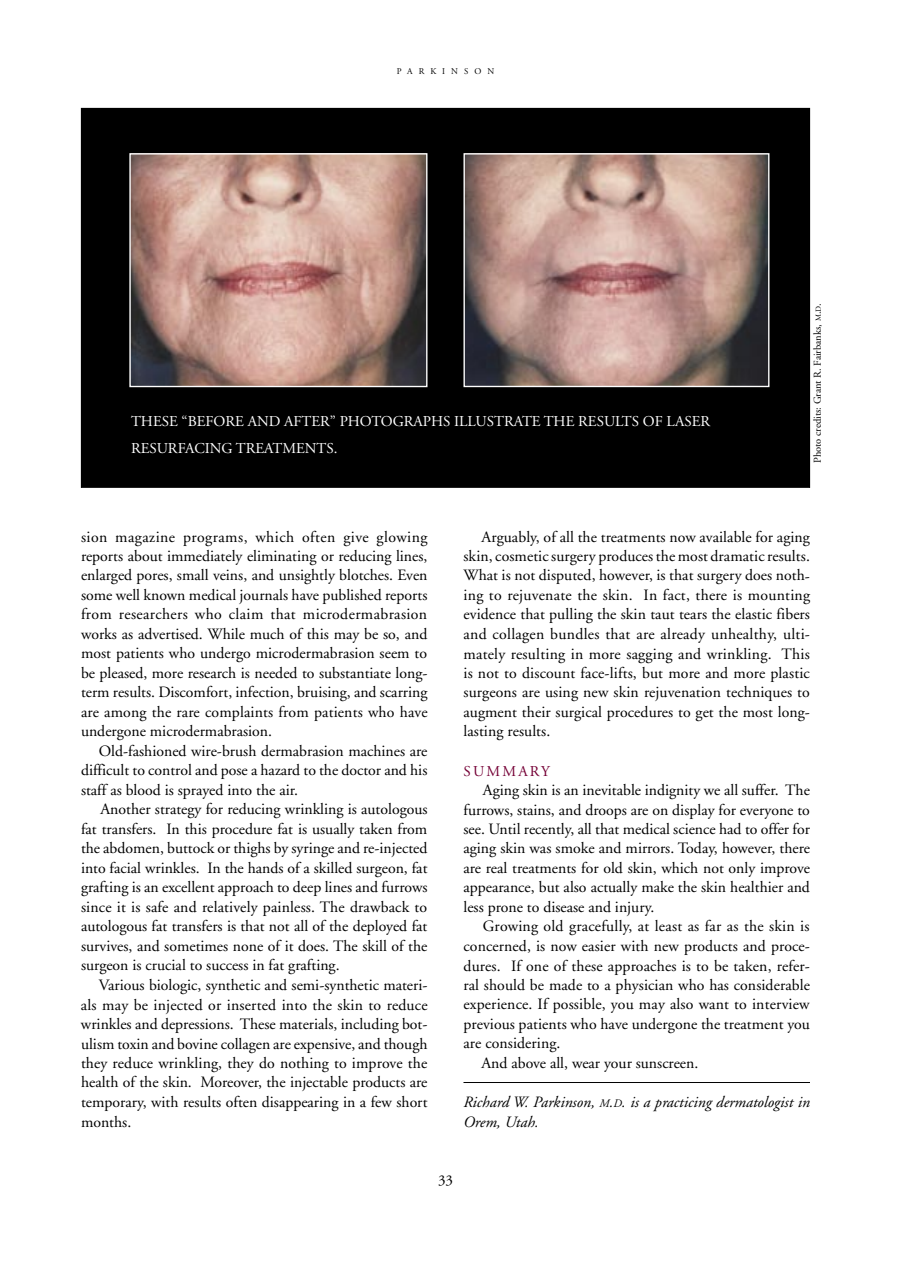
<style>
.page{position:relative;width:918px;height:1269px;background:#fff}
.page>*{position:absolute;margin:0;border:0;box-sizing:border-box;transform-origin:0 0}
.t1{font:15.75px/19.5px "Adobe Garamond";letter-spacing:.005em;color:#000;text-align:justify}
.t2{font:italic 15.75px/19.5px "Adobe Garamond";color:#000}
.t3{font:15px/27px "Adobe Garamond";color:#fff}
.t4{font:15px "Adobe Garamond";letter-spacing:.15em;color:#750036}
.t5{font:15px "Adobe Garamond";color:#000}
.t6{font:10.5px "Adobe Garamond";color:#000}
.t7{font:8.7px "Adobe Garamond";letter-spacing:.685em;color:#000}
.s1{font-size:7.65px}
.s2{font-size:11.55px}
</style>
<div class="page">
<hr style="left:464px;top:1082px;width:346px;height:1px;background:#000">
<div style="left:81px;top:108px;width:729px;height:379px;background:#000"></div>
<img style="left:131px;top:155px;width:294px;height:230px">
<div style="left:129px;top:153px;width:298px;height:234px;border:1px solid #fff"></div>
<img style="left:466px;top:155px;width:302px;height:230px">
<div style="left:464px;top:153px;width:306px;height:234px;border:1px solid #fff"></div>
<p class="t7" style="left:397px;top:66px;width:99px">PARKINSON</p>
<p class="t3" style="left:131px;top:408px;width:581px">THESE “BEFORE AND AFTER” PHOTOGRAPHS ILLUSTRATE THE RESULTS OF LASER<br>RESURFACING TREATMENTS.</p>
<p class="t6" style="left:812px;top:463px;width:162px;rotate:-90deg">Photo credits: Grant R. Fairbanks, <span class="s1">M</span>.<span class="s1">D</span>.</p>
<p class="t1" style="left:81px;top:527px;width:348px">sion magazine programs, which often give glowing reports about immediately eliminating or reducing lines, enlarged pores, small veins, and unsightly blotches. Even some well known medical journals have published reports from researchers who claim that microdermabrasion works as advertised. While much of this may be so, and most patients who undergo microdermabrasion seem to be pleased, more research is needed to substantiate long&shy;term results. Discomfort, infection, bruising, and scarring are among the rare complaints from patients who have undergone microdermabrasion.</p>
<p class="t1" style="left:81px;top:742px;width:348px;text-indent:18px">Old-fashioned wire-brush dermabrasion machines are difficult to control and pose a hazard to the doctor and his staff as blood is sprayed into the air.</p>
<p class="t1" style="left:81px;top:800px;width:348px;text-indent:19px">Another strategy for reducing wrinkling is autologous fat transfers. In this procedure fat is usually taken from the abdomen, buttock or thighs by syringe and re-injected into facial wrinkles. In the hands of a skilled surgeon, fat grafting is an excellent approach to deep lines and furrows since it is safe and relatively painless. The drawback to autologous fat transfers is that not all of the deployed fat survives, and sometimes none of it does. The skill of the surgeon is crucial to success in fat grafting.</p>
<p class="t1" style="left:81px;top:976px;width:348px;text-indent:18px">Various biologic, synthetic and semi-synthetic materi&shy;als may be injected or inserted into the skin to reduce wrinkles and depressions. These materials, including bot&shy;ulism toxin and bovine collagen are expensive, and though they reduce wrinkling, they do nothing to improve the health of the skin. Moreover, the injectable products are temporary, with results often disappearing in a few short months.</p>
<p class="t1" style="left:463px;top:527px;width:348px;text-indent:18px">Arguably, of all the treatments now available for aging skin, cosmetic surgery produces the most dramatic results.<br>What is not disputed, however, is that surgery does noth&shy;ing to rejuvenate the skin. In fact, there is mounting evidence that pulling the skin taut tears the elastic fibers and collagen bundles that are already unhealthy, ulti&shy;mately resulting in more sagging and wrinkling. This is not to discount face-lifts, but more and more plastic surgeons are using new skin rejuvenation techniques to augment their surgical procedures to get the most long&shy;lasting results.</p>
<p class="t4" style="left:464px;top:763px;width:88px">SUMMARY</p>
<p class="t1" style="left:464px;top:781px;width:348px;text-indent:19px">Aging skin is an inevitable indignity we all suffer. The furrows, stains, and droops are on display for everyone to see. Until recently, all that medical science had to offer for aging skin was smoke and mirrors. Today, however, there are real treatments for old skin, which not only improve appearance, but also actually make the skin healthier and less prone to disease and injury.</p>
<p class="t1" style="left:483px;top:917px;width:328px">Growing old gracefully, at least as far as the skin is</p>
<p class="t1" style="left:464px;top:937px;width:348px">concerned, is now easier with new products and proce-</p>
<p class="t1" style="left:463px;top:956px;width:348px">dures. If one of these approaches is to be taken, refer-</p>
<p class="t1" style="left:463px;top:976px;width:348px">ral should be made to a physician who has considerable</p>
<p class="t1" style="left:463px;top:995px;width:348px">experience. If possible, you may also want to interview</p>
<p class="t1" style="left:463px;top:1015px;width:348px">previous patients who have undergone the treatment you</p>
<p class="t1" style="left:463px;top:1034px;width:98px">are considering.</p>
<p class="t1" style="left:481px;top:1054px;width:218px">And above all, wear your sunscreen.</p>
<p class="t2" style="left:463px;top:1093px;width:348px">Richard W. Parkinson, <span class="s2">M</span>.<span class="s2">D</span>. is a practicing dermatologist in<br>Orem, Utah.</p>
<p class="t5" style="left:438px;top:1172px;width:16px">33</p>
</div>
